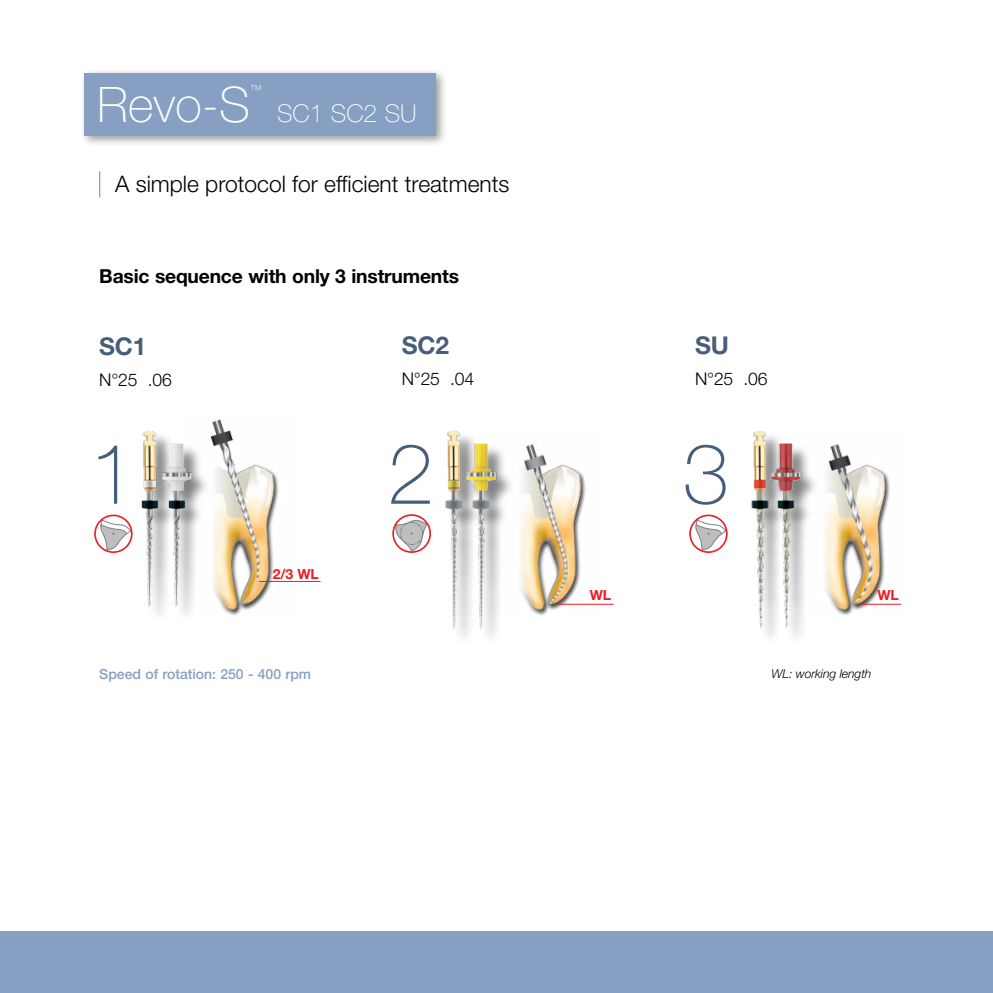
<style>
.page{position:relative;width:993px;height:993px;background:#fff}
.page>*{position:absolute;margin:0;border:0;box-sizing:border-box;transform-origin:0 0}
.t1{font:100 84px "Helvetica Neue";color:#475e7b}
.t2{font:100 49px "Helvetica Neue";color:#fff}
.t3{font:700 24.5px "Helvetica Neue";letter-spacing:-.01em;color:#475e7b}
.t4{font:100 24.5px "Helvetica Neue";color:#fff}
.t5{font:300 22.75px "Helvetica Neue";color:#000}
.t6{font:700 19.25px "Helvetica Neue";letter-spacing:-.01em;color:#000}
.t7{font:300 17.5px "Helvetica Neue";letter-spacing:-.01em;color:#000}
.t8{font:500 14px "Helvetica Neue";color:#869fc2}
.t9{font:700 14px "Helvetica Neue";color:#ed1d24}
.t10{font:italic 300 12.25px "Helvetica Neue";letter-spacing:-.01em;color:#000}
.t11{font:100 12.25px "Helvetica Neue";color:#fff}
</style>
<div class="page">
<div style="left:0;top:931px;width:992px;height:61px;background:#869fc2"></div>
<svg style="left:99px;top:171px;width:1px;height:26px"></svg>
<img style="left:210px;top:419px;width:86px;height:197px">
<img style="left:520px;top:444px;width:83px;height:171px">
<img style="left:825px;top:444px;width:77px;height:171px">
<hr style="left:861px;top:603px;width:40px;height:1px;background:#ed1d24">
<hr style="left:558px;top:603px;width:55px;height:1px;background:#ed1d24">
<hr style="left:259px;top:581px;width:61px;height:1px;background:#ed1d24">
<img style="left:132px;top:430px;width:19px;height:177px">
<div style="left:163px;top:444px;width:47px;height:179px;background:#000;opacity:.5"></div>
<img style="left:151px;top:431px;width:43px;height:192px">
<img style="left:445px;top:431px;width:6px;height:105px">
<div style="left:467px;top:444px;width:47px;height:202px;background:#000;opacity:.5"></div>
<img style="left:451px;top:430px;width:50px;height:216px">
<img style="left:751px;top:431px;width:9px;height:192px">
<div style="left:771px;top:444px;width:48px;height:202px;background:#000;opacity:.5"></div>
<img style="left:760px;top:431px;width:42px;height:215px">
<svg style="left:94px;top:514px;width:38px;height:38px"></svg>
<svg style="left:689px;top:514px;width:38px;height:38px"></svg>
<svg style="left:392px;top:514px;width:39px;height:38px"></svg>
<div style="left:79px;top:68px;width:368px;height:79px;background:#000;opacity:.4"></div>
<div style="left:84px;top:73px;width:351px;height:63px;background:#869fc2"></div>
<h2 class="t2" style="left:97px;top:77px;width:154px">Revo-S</h2>
<p class="t11" style="left:250px;top:83px;width:14px">™</p>
<p class="t4" style="left:277px;top:99px;width:141px">SC1 SC2 SU</p>
<p class="t5" style="left:115px;top:170px;width:396px">A simple protocol for efficient treatments</p>
<p class="t6" style="left:99px;top:264px;width:361px">Basic sequence with only 3 instruments</p>
<p class="t3" style="left:99px;top:331px;width:49px">SC1</p>
<p class="t7" style="left:99px;top:368px;width:74px">N°25 .06</p>
<p class="t3" style="left:401px;top:330px;width:49px">SC2</p>
<p class="t7" style="left:401px;top:368px;width:74px">N°25 .04</p>
<p class="t3" style="left:694px;top:330px;width:35px">SU</p>
<p class="t7" style="left:694px;top:368px;width:74px">N°25 .06</p>
<h1 class="t1" style="left:89px;top:425px;width:48px">1</h1>
<h1 class="t1" style="left:387px;top:425px;width:48px">2</h1>
<h1 class="t1" style="left:682px;top:425px;width:48px">3</h1>
<p class="t9" style="left:273px;top:565px;width:47px">2/3 WL</p>
<p class="t8" style="left:99px;top:665px;width:213px">Speed of rotation: 250 - 400 rpm</p>
<p class="t9" style="left:589px;top:586px;width:23px">WL</p>
<p class="t9" style="left:877px;top:586px;width:23px">WL</p>
<p class="t10" style="left:771px;top:666px;width:101px">WL: working length</p>
</div>
